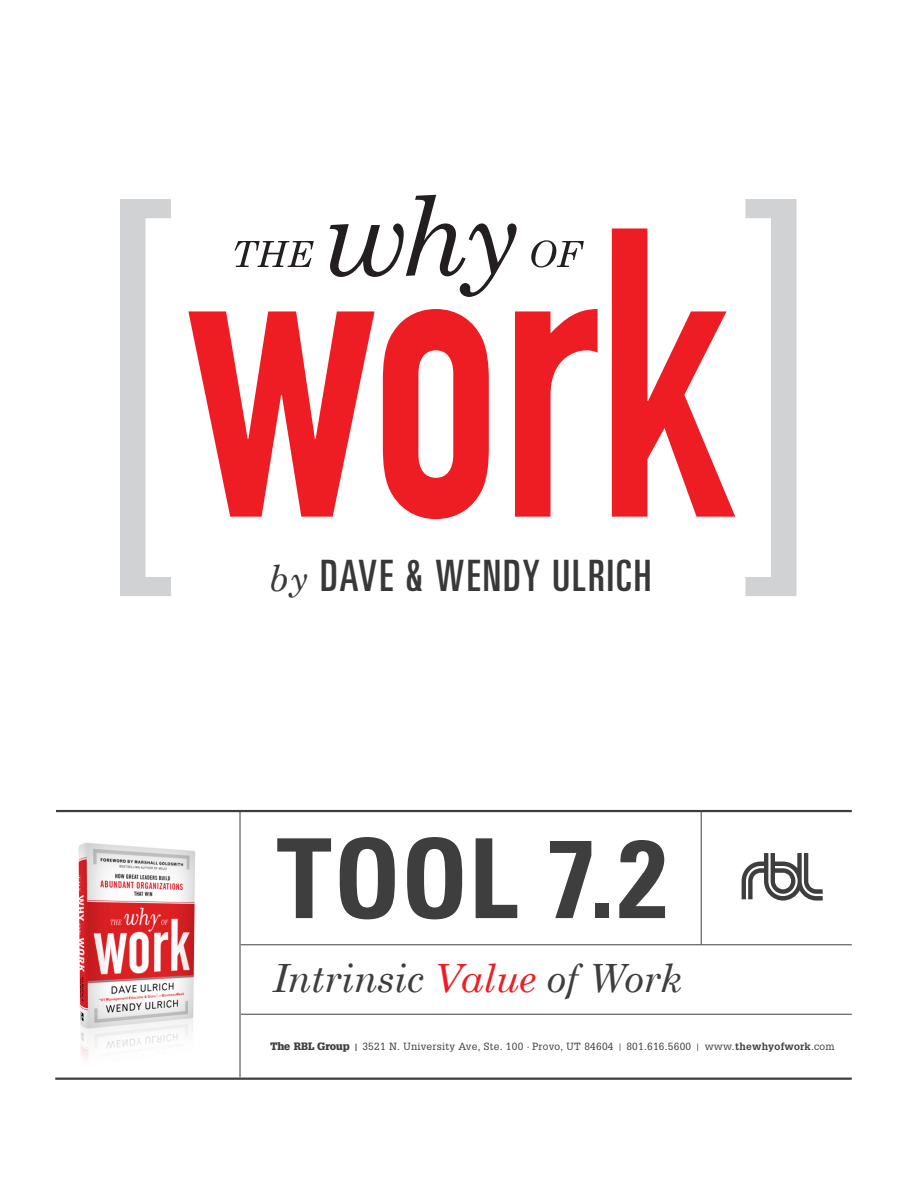
<style>
.page{position:relative;width:918px;height:1188px;background:#fff}
.page>*{position:absolute;margin:0;border:0;box-sizing:border-box;transform-origin:0 0}
.section_head{font:700 condensed 110.4px "Univers";color:#3e3e3f}
.t1{font:ultra-condensed 43.35px "Univers";letter-spacing:.05em;color:#383839}
.section_head-2{font:italic 39px "Century Schoolbook";letter-spacing:-.01em;color:#3e3e3f}
.t2{font:10.2px "Glypha";letter-spacing:.025em;color:#3e3e3f}
.s1{font-family:"Century Schoolbook";font-style:italic;font-stretch:normal;font-size:36px}
.s2{color:#ee1d23}
.s3{font-weight:900;font-size:10.5px}
.s4{font-weight:700}
</style>
<div class="page">
<hr style="left:241px;top:944px;width:611px;height:1px;background:#3e3e3f">
<hr style="left:241px;top:1014px;width:611px;height:1px;background:#3e3e3f">
<hr style="left:240px;top:811px;width:1px;height:266px;background:#3e3e3f">
<hr style="left:701px;top:812px;width:1px;height:132px;background:#3e3e3f">
<hr style="left:55px;top:1078px;width:797px;height:2px;background:#3e3e3f">
<hr style="left:56px;top:810px;width:796px;height:2px;background:#3e3e3f">
<svg style="left:742px;top:853px;width:81px;height:48px"></svg>
<img style="left:78px;top:843px;width:117px;height:216px">
<svg style="left:188px;top:311px;width:187px;height:206px"></svg>
<svg style="left:383px;top:309px;width:106px;height:210px"></svg>
<svg style="left:515px;top:309px;width:83px;height:208px"></svg>
<svg style="left:612px;top:228px;width:123px;height:289px"></svg>
<svg style="left:235px;top:241px;width:79px;height:26px"></svg>
<svg style="left:330px;top:195px;width:187px;height:102px"></svg>
<svg style="left:531px;top:240px;width:53px;height:28px"></svg>
<svg style="left:745px;top:199px;width:52px;height:397px"></svg>
<svg style="left:120px;top:199px;width:51px;height:397px"></svg>
<p class="t1" style="left:269px;top:551px;width:384px"><span class="s1">by</span> DAVE &amp; WENDY ULRICH</p>
<p class="section_head" style="left:277px;top:811px;width:392px">TOOL 7.2</p>
<p class="section_head-2" style="left:272px;top:954px;width:412px">Intrinsic <span class="s2">Value</span> of Work</p>
<p class="t2" style="left:271px;top:1040px;width:565px"><span class="s3">The RBL Group</span> <span class="s4">|</span> 3521 N. University Ave, Ste. 100 · Provo, UT 84604 | 801.616.5600 | www.<span class="s4">thewhyofwork</span>.com</p>
</div>
